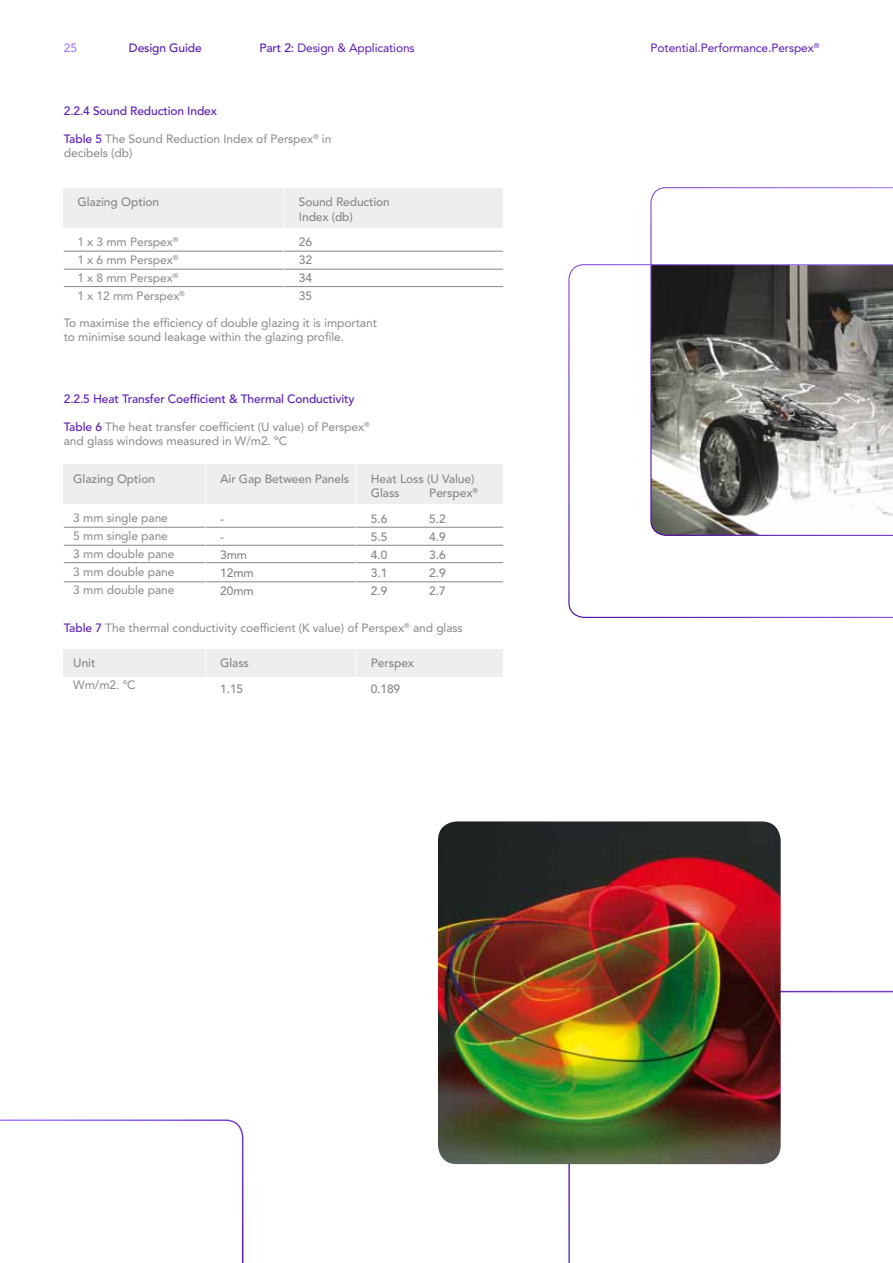
<style>
.page{position:relative;width:893px;height:1263px;background:#fff}
.page>*{position:absolute;margin:0;border:0;box-sizing:border-box;transform-origin:0 0}
.t1{font:12px/18px "Avenir LT Std";letter-spacing:-.005em;color:#868688}
.t2{font:500 12px/18px "Avenir LT Std";letter-spacing:-.01em;color:#868688}
.t3{font:500 12px "Avenir LT Std";letter-spacing:-.01em;color:#581ab4}
.t4{font:12px "Avenir LT Std";letter-spacing:-.01em;color:#581ab4}
.t5{font:12px "Avenir LT Std";color:#9968ff}
.t6{font:7.05px "Avenir LT Std";color:#581ab4}
.s1{font-weight:500}
.s2{font-weight:500;color:#581ab4}
</style>
<div class="page">
<div style="left:64px;top:189px;width:439px;height:39px;background:#eeeeef"></div>
<hr style="left:64px;top:251px;width:439px;height:1px;background:#868688">
<hr style="left:64px;top:269px;width:439px;height:1px;background:#868688">
<hr style="left:64px;top:286px;width:439px;height:1px;background:#868688">
<hr style="left:283px;top:186px;width:1px;height:117px;background:#fff">
<div style="left:64px;top:465px;width:439px;height:39px;background:#eeeeef"></div>
<hr style="left:64px;top:527px;width:439px;height:1px;background:#868688">
<hr style="left:64px;top:545px;width:439px;height:1px;background:#868688">
<hr style="left:64px;top:581px;width:439px;height:1px;background:#868688">
<hr style="left:64px;top:562px;width:439px;height:1px;background:#868688">
<hr style="left:205px;top:462px;width:1px;height:133px;background:#fff">
<hr style="left:356px;top:462px;width:1px;height:133px;background:#fff">
<div style="left:64px;top:649px;width:439px;height:28px;background:#eeeeef"></div>
<hr style="left:205px;top:647px;width:1px;height:55px;background:#fff">
<hr style="left:356px;top:647px;width:1px;height:55px;background:#fff">
<svg style="left:0;top:1119px;width:243px;height:144px"></svg>
<svg style="left:568px;top:991px;width:325px;height:272px"></svg>
<img style="left:438px;top:821px;width:343px;height:343px">
<svg style="left:568px;top:264px;width:325px;height:354px"></svg>
<svg style="left:650px;top:187px;width:243px;height:349px"></svg>
<p class="t5" style="left:64px;top:40px;width:15px">25</p>
<p class="t4" style="left:651px;top:40px;width:165px">Potential.Performance.Perspex</p>
<p class="t3" style="left:129px;top:41px;width:74px">Design Guide</p>
<p class="t6" style="left:814px;top:41px;width:7px">®</p>
<p class="t4" style="left:259px;top:40px;width:157px"><span class="s1">Part 2:</span> Design &amp; Applications</p>
<p class="t3" style="left:64px;top:104px;width:155px">2.2.4 Sound Reduction Index</p>
<p class="t1" style="left:64px;top:132px;width:269px;line-height:14.4px"><span class="s2">Table 5</span> The Sound Reduction Index of Perspex<sup>®</sup> in decibels (db)</p>
<p class="t2" style="left:77px;top:194px;width:83px">Glazing Option</p>
<p class="t1" style="left:77px;top:233px;width:109px">1 x 3 mm Perspex<sup>®<br></sup>1 x 6 mm Perspex<sup>®<br></sup>1 x 8 mm Perspex<sup>®<br></sup>1 x 12 mm Perspex<sup>®</sup></p>
<p class="t2" style="left:299px;top:195px;width:93px;line-height:14.4px">Sound Reduction<br>Index (db)</p>
<p class="t2" style="left:299px;top:233px;width:15px;text-align:justify">26<br>32<br>34<br>35</p>
<p class="t1" style="left:64px;top:316px;width:315px;line-height:14.4px">To maximise the efficiency of double glazing it is important to minimise sound leakage within the glazing profile.</p>
<p class="t3" style="left:64px;top:392px;width:292px">2.2.5 Heat Transfer Coefficient &amp; Thermal Conductivity</p>
<p class="t1" style="left:64px;top:419px;width:307px;line-height:14.4px"><span class="s2">Table 6</span> The heat transfer coefficient (U value) of Perspex<sup>® </sup>and glass windows measured in W/m2. ºC</p>
<p class="t2" style="left:73px;top:470px;width:83px">Glazing Option</p>
<p class="t1" style="left:73px;top:509px;width:103px">3 mm single pane<br>5 mm single pane<br>3 mm double pane<br>3 mm double pane<br>3 mm double pane</p>
<p class="t2" style="left:220px;top:470px;width:130px">Air Gap Between Panels</p>
<p class="t2" style="left:220px;top:510px;width:35px">-<br>-<br>3mm<br>12mm<br>20mm</p>
<p class="t2" style="left:371px;top:471px;width:105px;line-height:14.4px">Heat Loss (U Value)<br>Glass</p>
<p class="t2" style="left:429px;top:484px;width:50px">Perspex<sup>®</sup></p>
<p class="t2" style="left:371px;top:510px;width:18px">5.6</p>
<p class="t2" style="left:429px;top:510px;width:18px">5.2</p>
<p class="t2" style="left:371px;top:528px;width:18px">5.5</p>
<p class="t2" style="left:429px;top:528px;width:18px">4.9</p>
<p class="t2" style="left:371px;top:546px;width:18px">4.0</p>
<p class="t2" style="left:429px;top:546px;width:18px">3.6</p>
<p class="t2" style="left:371px;top:564px;width:18px">3.1</p>
<p class="t2" style="left:429px;top:564px;width:18px">2.9</p>
<p class="t2" style="left:371px;top:582px;width:18px">2.9</p>
<p class="t2" style="left:429px;top:582px;width:18px">2.7</p>
<p class="t1" style="left:64px;top:619px;width:400px"><span class="s2">Table 7</span> The thermal conductivity coefficient (K value) of Perspex<sup>®</sup> and glass</p>
<p class="t2" style="left:73px;top:654px;width:24px">Unit</p>
<p class="t1" style="left:73px;top:676px;width:64px">Wm/m2. ºC</p>
<p class="t2" style="left:220px;top:650px;width:30px;line-height:25.5px">Glass<br>1.15</p>
<p class="t2" style="left:371px;top:650px;width:45px;line-height:25.5px">Perspex<br>0.189</p>
</div>
